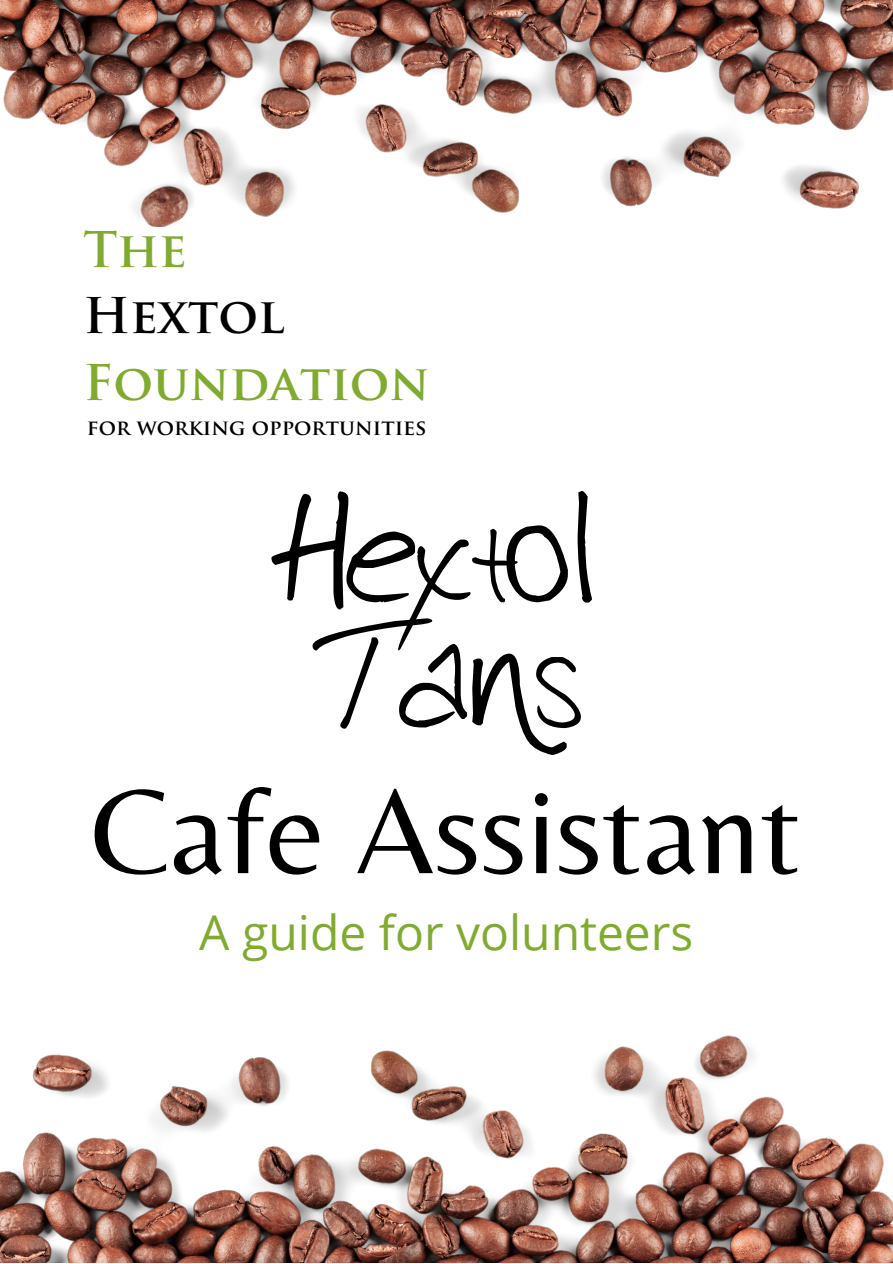
<style>
.page{position:relative;width:893px;height:1264px;background:#fff}
.page>*{position:absolute;margin:0;border:0;box-sizing:border-box;transform-origin:0 0}
.t1{font:124.35px "Belleza";color:#000}
.t2{font:122.85px "harrison";color:#000}
.t3{font:48px "Open Sans";color:#81aa31}
.t4{font:700 48px "Trajan Pro";color:#81aa31}
.t5{font:700 48px "Trajan Pro";color:#000}
.t6{font:700 21px "Trajan Pro";color:#000}
</style>
<div class="page">
<img style="left:0;top:1035px;width:892px;height:227px">
<img style="left:0;top:0;width:892px;height:227px">
<p class="t4" style="left:83px;top:231px;width:105px">The</p>
<p class="t5" style="left:83px;top:297px;width:203px">Hextol</p>
<p class="t4" style="left:83px;top:363px;width:348px">Foundation</p>
<p class="t6" style="left:87px;top:419px;width:341px">for working opportunities</p>
<p class="t2" style="left:283px;top:491px;width:312px">Hextol</p>
<p class="t2" style="left:324px;top:617px;width:261px">Tans</p>
<p class="t1" style="left:91px;top:757px;width:711px">Cafe Assistant</p>
<p class="t3" style="left:199px;top:898px;width:495px">A guide for volunteers</p>
</div>
